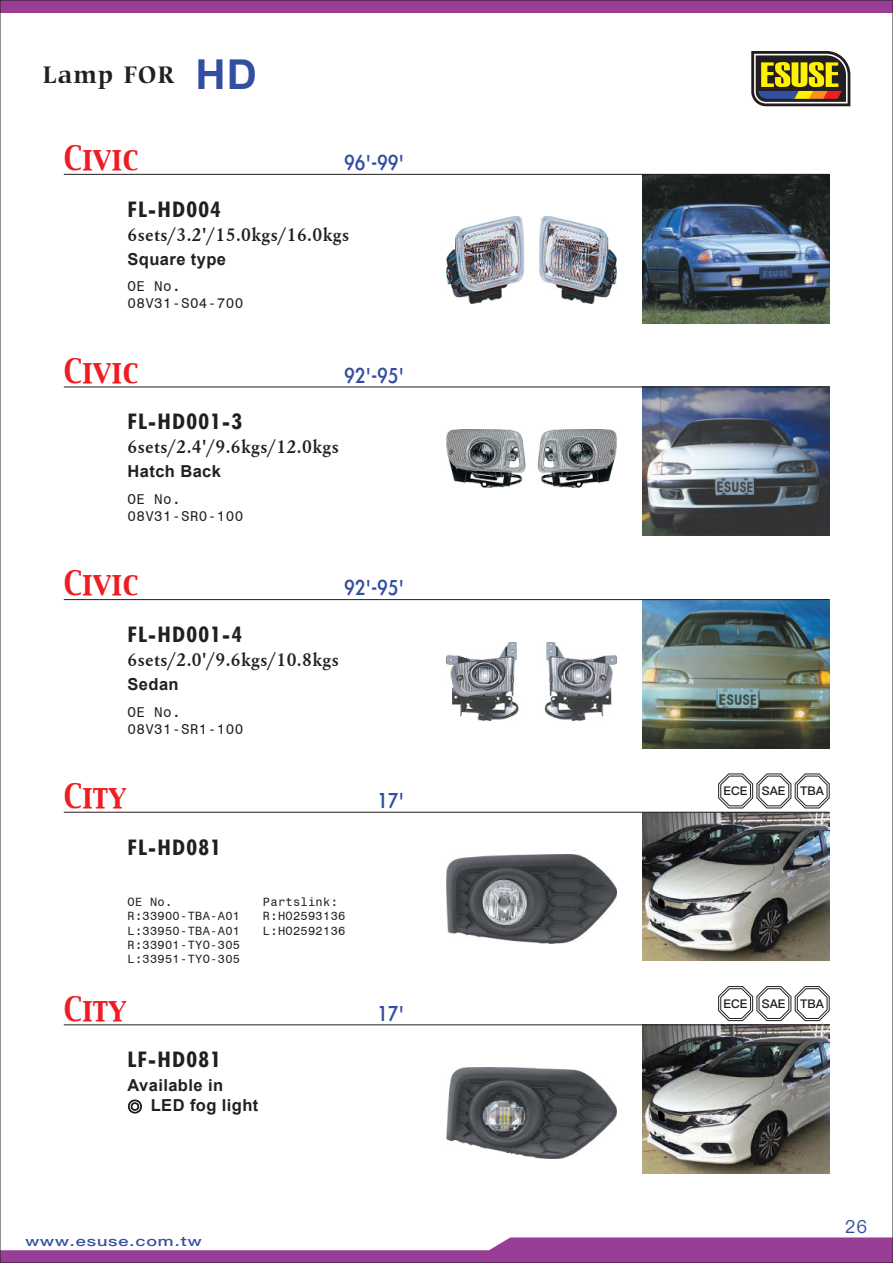
<style>
.page{position:relative;width:893px;height:1263px;background:#fff}
.page>*{position:absolute;margin:0;border:0;box-sizing:border-box;transform-origin:0 0}
.t1{font:29.7px "Capitals";letter-spacing:.025em;color:#ee1d23;scale:.91 1}
.t2{font:700 25.5px "Carmina BT";letter-spacing:.05em;color:#231f20;scale:.94 1}
.t3{font:24.75px "Li Gothic Med";letter-spacing:.025em;color:#324ea1;scale:.87 1}
.t4{font:700 condensed 21.45px "Futura BT";letter-spacing:.05em;color:#231f20;scale:1.14 1}
.t5{font:700 19.5px "Hehen Heb T";letter-spacing:.025em;color:#231f20}
.t6{font:18px "Ping Fang TC";color:#324ea1}
.t7{font:700 16.5px/19.8px "Arial";letter-spacing:.025em;color:#231f20}
.t8{font:14.25px/17.1px "Monospace 821 BT";letter-spacing:.025em;color:#231f20}
.t9{font:500 13.5px "Ping Fang TC";letter-spacing:.05em;color:#324ea1;scale:1.33 1}
.t10{font:12px/14.4px "Monospace 821 BT";letter-spacing:.025em;color:#231f20}
.t11{font:600 12px "Ping Fang TC";color:#231f20}
.s1{font-family:"Arial";font-size:41.1px;color:#324ea1}
.s2{font-family:"DF Hei Bd HK BF";font-weight:400;font-size:15px}
</style>
<div class="page">
<img style="left:642px;top:1025px;width:187px;height:149px">
<img style="left:446px;top:1067px;width:171px;height:92px">
<img style="left:642px;top:813px;width:187px;height:148px">
<img style="left:446px;top:855px;width:171px;height:88px">
<img style="left:642px;top:600px;width:187px;height:148px">
<img style="left:446px;top:642px;width:171px;height:79px">
<img style="left:642px;top:388px;width:187px;height:148px">
<img style="left:446px;top:429px;width:171px;height:58px">
<img style="left:642px;top:175px;width:187px;height:148px">
<hr style="left:64px;top:174px;width:765px;height:1px;background:#231f20">
<svg style="left:718px;top:773px;width:112px;height:36px"></svg>
<svg style="left:718px;top:986px;width:112px;height:36px"></svg>
<hr style="left:64px;top:387px;width:765px;height:1px;background:#231f20">
<hr style="left:64px;top:599px;width:765px;height:1px;background:#231f20">
<hr style="left:64px;top:812px;width:765px;height:1px;background:#231f20">
<hr style="left:64px;top:1024px;width:765px;height:1px;background:#231f20">
<svg style="left:128px;top:1099px;width:14px;height:14px"></svg>
<svg style="left:2px;top:1237px;width:889px;height:24px"></svg>
<div style="left:0;top:0;width:893px;height:13px;background:#983e97"></div>
<svg style="left:751px;top:51px;width:99px;height:55px;background:#7e7437"></svg>
<img style="left:446px;top:217px;width:171px;height:86px">
<h2 class="t2" style="left:42px;top:60px;width:230px">Lamp FOR <span class="s1">HD</span></h2>
<h1 class="t1" style="left:64px;top:138px;width:84px">CIVIC</h1>
<h3 class="t4" style="left:128px;top:196px;width:84px">FL-HD004</h3>
<h3 class="t5" style="left:128px;top:222px;width:223px">6sets/3.2'/15.0kgs/16.0kgs</h3>
<h3 class="t7" style="left:128px;top:250px;width:100px">Square type</h3>
<h3 class="t3" style="left:344px;top:150px;width:70px">96'-99'</h3>
<p class="t8" style="left:128px;top:278px;width:117px">OE No.<br>08V31-S04-700</p>
<h1 class="t1" style="left:64px;top:350px;width:84px">CIVIC</h1>
<h3 class="t4" style="left:128px;top:409px;width:102px">FL-HD001-3</h3>
<h3 class="t5" style="left:128px;top:434px;width:213px">6sets/2.4'/9.6kgs/12.0kgs</h3>
<h3 class="t7" style="left:128px;top:462px;width:95px">Hatch Back</h3>
<h3 class="t3" style="left:344px;top:362px;width:70px">92'-95'</h3>
<p class="t8" style="left:128px;top:490px;width:117px">OE No.<br>08V31-SR0-100</p>
<h1 class="t1" style="left:64px;top:563px;width:84px">CIVIC</h1>
<h3 class="t3" style="left:344px;top:575px;width:70px">92'-95'</h3>
<h3 class="t4" style="left:128px;top:621px;width:102px">FL-HD001-4</h3>
<h3 class="t5" style="left:128px;top:647px;width:213px">6sets/2.0'/9.6kgs/10.8kgs</h3>
<h3 class="t7" style="left:128px;top:675px;width:53px">Sedan</h3>
<p class="t8" style="left:128px;top:703px;width:117px">OE No.<br>08V31-SR1-100</p>
<h1 class="t1" style="left:64px;top:776px;width:71px">CITY</h1>
<h3 class="t4" style="left:128px;top:834px;width:84px">FL-HD081</h3>
<p class="t10" style="left:128px;top:894px;width:46px">OE No.</p>
<p class="t10" style="left:263px;top:894px;width:76px">Partslink:</p>
<p class="t10" style="left:128px;top:909px;width:114px">R:33900-TBA-A01</p>
<p class="t10" style="left:263px;top:909px;width:84px">R:HO2593136</p>
<p class="t10" style="left:128px;top:923px;width:114px">L:33950-TBA-A01</p>
<p class="t10" style="left:263px;top:923px;width:84px">L:HO2592136</p>
<p class="t10" style="left:128px;top:937px;width:114px">R:33901-TYO-305<br>L:33951-TYO-305</p>
<h1 class="t1" style="left:64px;top:988px;width:71px">CITY</h1>
<h3 class="t4" style="left:128px;top:1047px;width:84px">LF-HD081</h3>
<h3 class="t7" style="left:128px;top:1076px;width:132px">Available in<br><span class="s2">◎</span> LED fog light</h3>
<h3 class="t3" style="left:378px;top:787px;width:32px">17'</h3>
<h3 class="t3" style="left:378px;top:1000px;width:32px">17'</h3>
<p class="t9" style="left:26px;top:1233px;width:134px">www.esuse.com.tw</p>
<p class="t11" style="left:723px;top:784px;width:102px">ECE SAE TBA</p>
<p class="t11" style="left:723px;top:996px;width:102px">ECE SAE TBA</p>
<h3 class="t6" style="left:845px;top:1216px;width:24px">26</h3>
</div>
